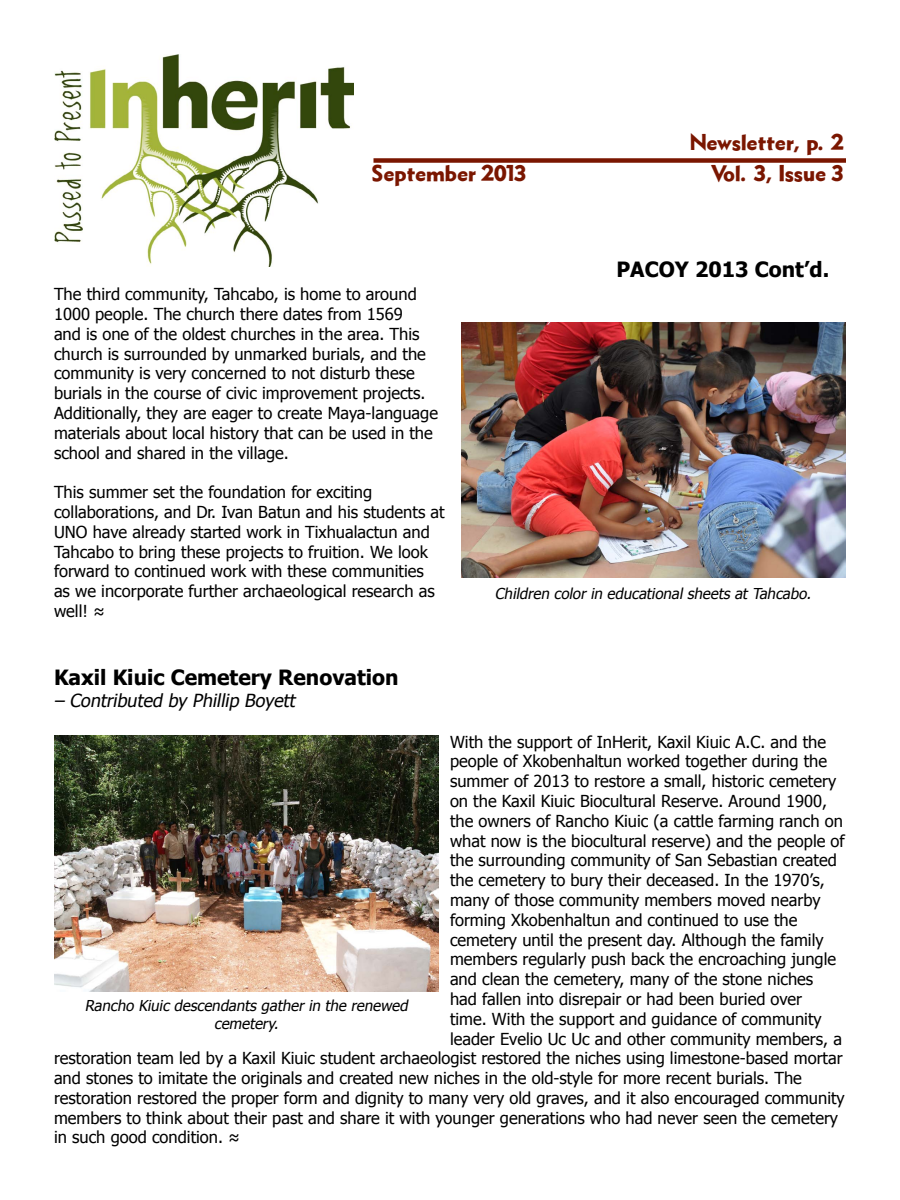
<style>
.page{position:relative;width:900px;height:1200px;background:#fff}
.page>*{position:absolute;margin:0;border:0;box-sizing:border-box;transform-origin:0 0}
.t1{font:700 21px "Tahoma";color:#000}
.t2{font:21px "Metro Black HPLHS";letter-spacing:.03em;color:#7a1600}
.t3{font:italic 18px "Tahoma";color:#000}
.t4{font:16.5px/19.8px "Tahoma";color:#000}
.t5{font:italic 15px/18px "Tahoma";color:#000;text-align:center}
</style>
<div class="page">
<img style="left:54px;top:54px;width:300px;height:213px">
<div style="left:374px;top:158px;width:472px;height:5px;background:#7a1600"></div>
<img style="left:461px;top:322px;width:384px;height:256px">
<img style="left:54px;top:735px;width:385px;height:256px">
<p class="t2" style="left:690px;top:131px;width:155px">Newsletter, p. 2</p>
<p class="t2" style="left:372px;top:163px;width:155px">September 2013</p>
<p class="t2" style="left:711px;top:163px;width:133px">Vol. 3, Issue 3</p>
<p class="t4" style="left:54px;top:284px;width:386px">The third community, Tahcabo, is home to around 1000 people. The church there dates from 1569<br>and is one of the oldest churches in the area. This church is surrounded by unmarked burials, and the community is very concerned to not disturb these burials in the course of civic improvement projects.<br>Additionally, they are eager to create Maya-language materials about local history that can be used in the school and shared in the village.</p>
<p class="t4" style="left:54px;top:482px;width:392px">This summer set the foundation for exciting collaborations, and Dr. Ivan Batun and his students at UNO have already started work in Tixhualactun and Tahcabo to bring these projects to fruition. We look forward to continued work with these communities<br>as we incorporate further archaeological research as well! ≈</p>
<p class="t1" style="left:54px;top:663px;width:346px">Kaxil Kiuic Cemetery Renovation</p>
<p class="t3" style="left:54px;top:688px;width:246px">– Contributed by Phillip Boyett</p>
<p class="t1" style="left:616px;top:254px;width:214px">PACOY 2013 Cont’d.</p>
<p class="t5" style="left:495px;top:584px;width:321px">Children color in educational sheets at Tahcabo.</p>
<p class="t5" style="left:85px;top:996px;width:328px">Rancho Kiuic descendants gather in the renewed cemetery.</p>
<p class="t4" style="left:450px;top:731px;width:396px">With the support of InHerit, Kaxil Kiuic A.C. and the people of Xkobenhaltun worked together during the summer of 2013 to restore a small, historic cemetery on the Kaxil Kiuic Biocultural Reserve. Around 1900, the owners of Rancho Kiuic (a cattle farming ranch on what now is the biocultural reserve) and the people of the surrounding community of San Sebastian created the cemetery to bury their deceased. In the 1970’s, many of those community members moved nearby forming Xkobenhaltun and continued to use the cemetery until the present day. Although the family members regularly push back the encroaching jungle and clean the cemetery, many of the stone niches<br>had fallen into disrepair or had been buried over<br>time. With the support and guidance of community leader Evelio Uc Uc and other community members, a</p>
<p class="t4" style="left:54px;top:1047px;width:792px">restoration team led by a Kaxil Kiuic student archaeologist restored the niches using limestone-based mortar and stones to imitate the originals and created new niches in the old-style for more recent burials. The restoration restored the proper form and dignity to many very old graves, and it also encouraged community members to think about their past and share it with younger generations who had never seen the cemetery in such good condition. ≈</p>
</div>
